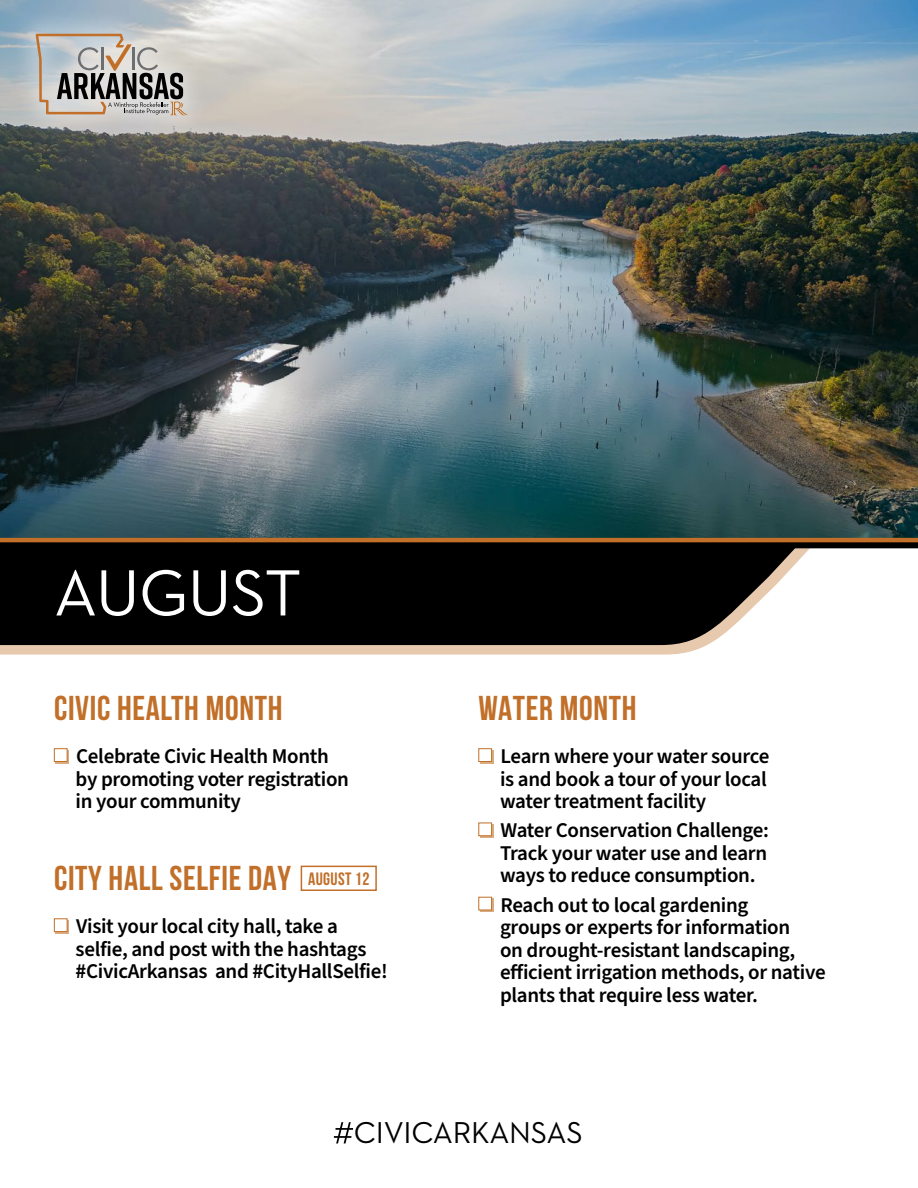
<style>
.page{position:relative;width:918px;height:1188px;background:#fff}
.page>*{position:absolute;margin:0;border:0;box-sizing:border-box;transform-origin:0 0}
.t1{font:66.45px "Neutraface 2 Text";letter-spacing:-.01em;color:#fff}
.Month_title{font:700 34.5px "Bebas Neue";letter-spacing:.02em;color:#c16f29}
.t2{font:30.75px "Neutraface 2 Text";letter-spacing:-.01em;color:#000}
.Bullet_lIst{font:600 21px/22.5px "Source Sans Pro";letter-spacing:-.015em;color:#000}
.t3{font:700 17.85px "Bebas Neue";letter-spacing:.02em;color:#c16f29}
.s1{font-weight:300;font-size:51px}
</style>
<div class="page">
<svg style="left:0;top:548px;width:841px;height:107px;fill:#e7c9ad"></svg>
<svg style="left:0;top:548px;width:832px;height:97px;background:#191818"></svg>
<img style="left:0;top:0;width:918px;height:538px">
<div style="left:56px;top:750px;width:13px;height:13px;background:#cb884e"></div>
<div style="left:54px;top:748px;width:13px;height:14px;background:#fff;border:1px solid #c16f29"></div>
<div style="left:56px;top:920px;width:13px;height:13px;background:#cb884e"></div>
<div style="left:54px;top:918px;width:13px;height:14px;background:#fff;border:1px solid #c16f29"></div>
<div style="left:480px;top:750px;width:13px;height:13px;background:#dbac81"></div>
<div style="left:478px;top:748px;width:14px;height:14px;background:#fff;border:1px solid #c16f29"></div>
<svg style="left:480px;top:824px;width:13px;height:13px"></svg>
<div style="left:478px;top:823px;width:14px;height:13px;background:#fff;border:1px solid #c16f29"></div>
<div style="left:480px;top:898px;width:13px;height:14px;background:#cd8d54"></div>
<div style="left:478px;top:897px;width:14px;height:13px;background:#fff;border:1px solid #c16f29"></div>
<div style="left:301px;top:866px;width:76px;height:25px;border:2px solid #c16f29"></div>
<div style="left:11px;top:8px;width:200px;height:132px;background:#fff;opacity:.5"></div>
<svg style="left:36px;top:34px;width:152px;height:81px;background:#aea9a4"></svg>
<svg style="left:0;top:542px;width:918px;height:6px;background:#0a0602"></svg>
<hr style="left:0;top:538px;width:918px;height:4px;background:#c16f29">
<p class="t1" style="left:54px;top:551px;width:249px">AUGUST</p>
<p class="Month_title" style="left:54px;top:690px;width:230px">CIVIC HEALTH MONTH</p>
<p class="Bullet_lIst" style="left:76px;top:746px;width:275px">Celebrate Civic Health Month by promoting voter registration in your community</p>
<p class="Month_title" style="left:54px;top:860px;width:239px">CITY HALL SELFIE DAY</p>
<p class="Bullet_lIst" style="left:76px;top:916px;width:314px">Visit your local city hall, take a selfie, and post with the hashtags #CivicArkansas and #CityHallSelfie!</p>
<p class="t3" style="left:308px;top:869px;width:63px">AUGUST 12</p>
<p class="Month_title" style="left:478px;top:690px;width:160px">WATER MONTH</p>
<p class="Bullet_lIst" style="left:500px;top:746px;width:271px">Learn where your water source is and book a tour of your local water treatment facility</p>
<p class="Bullet_lIst" style="left:500px;top:820px;width:271px;text-align:justify">Water Conservation Challenge:<br>Track your water use and learn ways to reduce consumption.</p>
<p class="Bullet_lIst" style="left:500px;top:894px;width:327px">Reach out to local gardening<br>groups or experts for information<br>on drought-resistant landscaping, efficient irrigation methods, or native plants that require less water.</p>
<h3 class="t2" style="left:332px;top:1114px;width:252px"><span class="s1">#</span>CIVICARKANSAS</h3>
</div>
